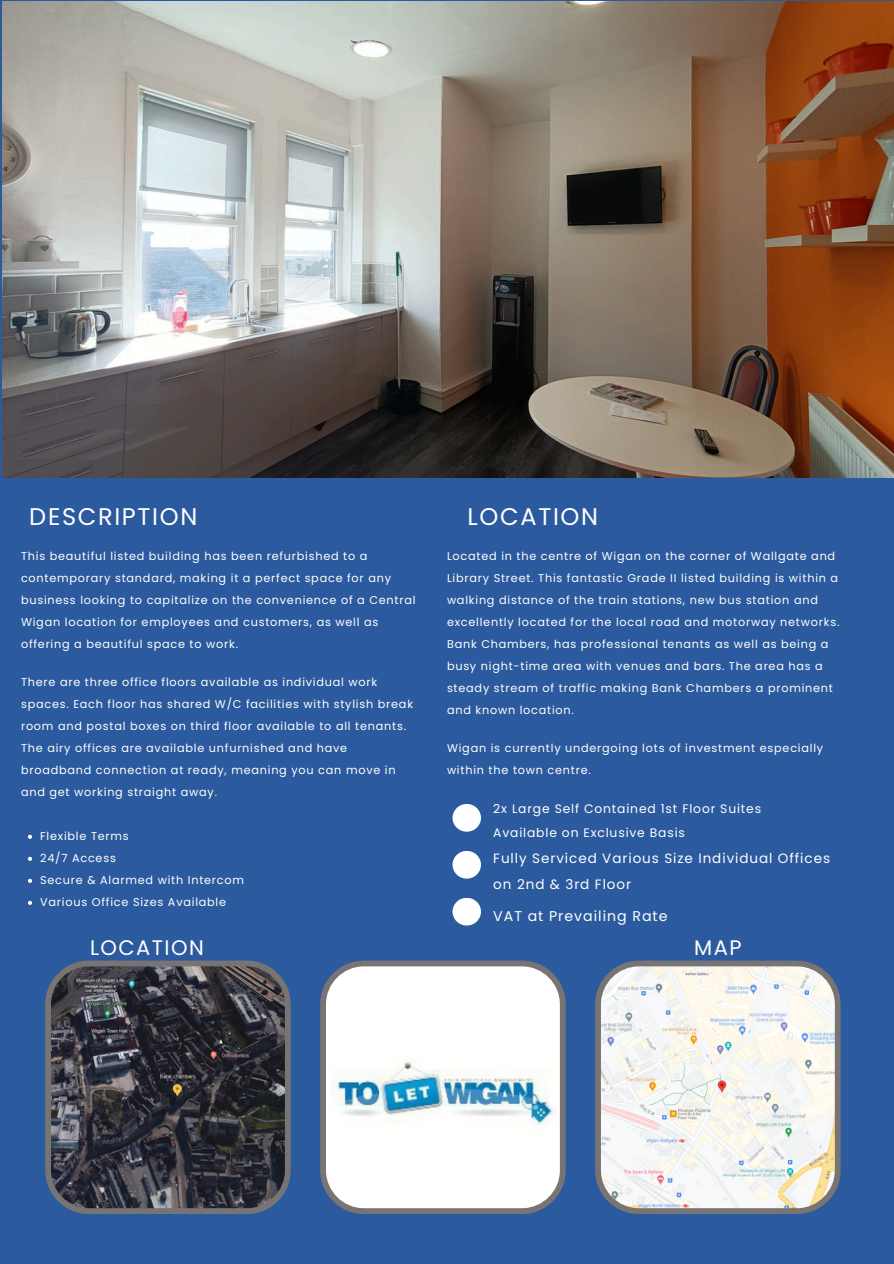
<style>
.page{position:relative;width:894px;height:1264px;background:#fff}
.page>*{position:absolute;margin:0;border:0;box-sizing:border-box;transform-origin:0 0}
.t1{font:24.15px "Poppins";letter-spacing:.07em;color:#fff}
.t2{font:21px "Poppins";letter-spacing:.07em;color:#fff}
.t3{font:14.1px "Poppins";letter-spacing:.07em;color:#fff}
.t4{font:13.5px/26.4px "Poppins";letter-spacing:.07em;color:#fff}
.t5{font:12.3px/24px "Poppins";letter-spacing:.07em;color:#fff}
.t6{font:11.25px/22px "Poppins";letter-spacing:.07em;color:#fff}
</style>
<div class="page">
<div style="left:0;top:0;width:893px;height:1263px;background:#2c5a9e"></div>
<svg style="left:45px;top:960px;width:245px;height:253px;background:#3e3f47"></svg>
<svg style="left:320px;top:960px;width:245px;height:253px;background:#dee5e9"></svg>
<svg style="left:595px;top:960px;width:245px;height:253px;background:#e1e2df"></svg>
<div style="left:452px;top:804px;width:29px;height:27px;background:#fff;border-radius:50%"></div>
<div style="left:452px;top:850px;width:29px;height:28px;background:#fff;border-radius:50%"></div>
<div style="left:452px;top:897px;width:29px;height:28px;background:#fff;border-radius:50%"></div>
<img style="left:2px;top:1px;width:891px;height:476px">
<svg style="left:28px;top:834px;width:4px;height:4px"></svg>
<svg style="left:28px;top:856px;width:4px;height:4px"></svg>
<svg style="left:28px;top:878px;width:4px;height:4px"></svg>
<svg style="left:28px;top:900px;width:4px;height:4px"></svg>
<p class="t1" style="left:29px;top:499px;width:169px">DESCRIPTION</p>
<p class="t1" style="left:467px;top:499px;width:132px">LOCATION</p>
<h2 class="t6" style="left:21px;top:545px;width:396px">This beautiful listed building has been refurbished to a contemporary standard, making it a perfect space for any business looking to capitalize on the convenience of a Central Wigan location for employees and customers, as well as offering a beautiful space to work.</h2>
<p class="t6" style="left:21px;top:671px;width:393px">There are three office floors available as individual work spaces. Each floor has shared W/C facilities with stylish break room and postal boxes on third floor available to all tenants.<br>The airy offices are available unfurnished and have broadband connection at ready, meaning you can move in and get working straight away.</p>
<p class="t6" style="left:40px;top:825px;width:90px">Flexible Terms</p>
<p class="t6" style="left:40px;top:847px;width:77px">24/7 Access</p>
<h3 class="t6" style="left:40px;top:869px;width:205px">Secure &amp; Alarmed with Intercom</h3>
<h3 class="t6" style="left:40px;top:891px;width:187px">Various Office Sizes Available</h3>
<p class="t6" style="left:447px;top:545px;width:394px">Located in the centre of Wigan on the corner of Wallgate and Library Street. This fantastic Grade II listed building is within a walking distance of the train stations, new bus station and excellently located for the local road and motorway networks.<br>Bank Chambers, has professional tenants as well as being a busy night-time area with venues and bars. The area has a steady stream of traffic making Bank Chambers a prominent and known location.</p>
<p class="t6" style="left:447px;top:737px;width:378px">Wigan is currently undergoing lots of investment especially within the town centre.</p>
<h2 class="t5" style="left:493px;top:796px;width:269px">2x Large Self Contained 1st Floor Suites<br>Available on Exclusive Basis</h2>
<p class="t4" style="left:493px;top:845px;width:338px">Fully Serviced Various Size Individual Offices on 2nd &amp; 3rd Floor</p>
<p class="t3" style="left:493px;top:906px;width:176px">VAT at Prevailing Rate</p>
<p class="t2" style="left:90px;top:932px;width:115px">LOCATION</p>
<p class="t2" style="left:694px;top:932px;width:49px">MAP</p>
</div>
